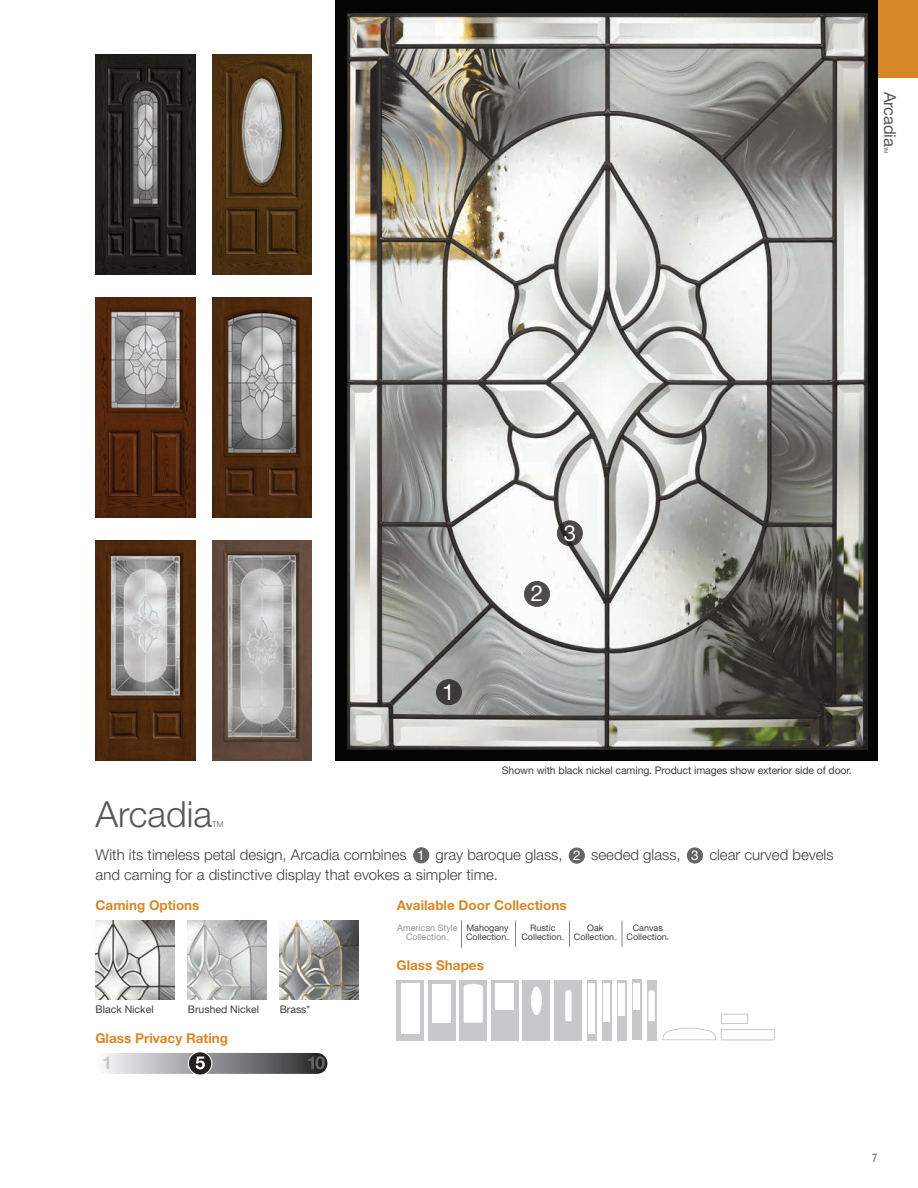
<style>
.page{position:relative;width:918px;height:1188px;background:#fff}
.page>*{position:absolute;margin:0;border:0;box-sizing:border-box;transform-origin:0 0}
.t1{font:300 36px "Helvetica Neue LT Std";color:#57585a}
.t2{font:22.2px "Helvetica Neue LT Std";color:#fff}
.t3{font:16.5px "Helvetica Neue LT Std";letter-spacing:-.01em;color:#57585a}
.t4{font:300 15px "Helvetica Neue LT Std";color:#3e3e3f}
.t5{font:700 13.5px "Helvetica Neue LT Std";color:#d78727}
.t6{font:13.5px "Helvetica Neue LT Std";color:#fff}
.t7{font:500 condensed 12px "Helvetica Neue LT Std";color:#808285;scale:.9 1}
.Body_A{font:10.5px "Helvetica Neue LT Std";letter-spacing:-.01em;color:#3e3e3f}
.t8{font:9px/9px "Helvetica Neue LT Std";color:#3e3e3f;text-align:center}
.t9{font:9px/9px "Helvetica Neue LT Std";color:#939598;text-align:center}
.t10{font:300 8.1px "Helvetica Neue LT Std";color:#57585a}
.t11{font:4.95px "Helvetica Neue LT Std";color:#57585a}
.t12{font:2.7px "Helvetica Neue LT Std";color:#3e3e3f}
.t13{font:2.7px "Helvetica Neue LT Std";color:#939598}
</style>
<div class="page">
<div style="left:878px;top:0;width:40px;height:78px;background:#d78727"></div>
<div style="left:335px;top:0;width:543px;height:760px;background:#040503"></div>
<img style="left:347px;top:13px;width:520px;height:737px">
<div style="left:436px;top:680px;width:25px;height:25px;background:#3d3a3a;border-radius:50%"></div>
<div style="left:436px;top:679px;width:26px;height:26px;border:1px solid #231f20;border-radius:50%"></div>
<div style="left:525px;top:581px;width:24px;height:25px;background:#4e4b4c;border-radius:50%"></div>
<div style="left:524px;top:581px;width:26px;height:26px;border:1px solid #231f20;border-radius:50%"></div>
<svg style="left:557px;top:521px;width:25px;height:25px"></svg>
<div style="left:557px;top:520px;width:26px;height:26px;border:1px solid #231f20;border-radius:50%"></div>
<div style="left:414px;top:848px;width:15px;height:15px;background:#646465;border-radius:50%"></div>
<div style="left:413px;top:848px;width:16px;height:15px;border:1px solid #3e3e3f;border-radius:50%"></div>
<div style="left:569px;top:848px;width:15px;height:15px;background:#646465;border-radius:50%"></div>
<div style="left:569px;top:848px;width:16px;height:15px;border:1px solid #3e3e3f;border-radius:50%"></div>
<div style="left:687px;top:848px;width:15px;height:15px;background:#646465;border-radius:50%"></div>
<div style="left:687px;top:848px;width:16px;height:15px;border:1px solid #3e3e3f;border-radius:50%"></div>
<img style="left:96px;top:921px;width:79px;height:79px">
<img style="left:187px;top:921px;width:79px;height:79px">
<svg style="left:461px;top:921px;width:1px;height:27px"></svg>
<svg style="left:515px;top:921px;width:1px;height:26px"></svg>
<svg style="left:569px;top:921px;width:1px;height:26px"></svg>
<svg style="left:622px;top:921px;width:1px;height:26px"></svg>
<div style="left:95px;top:1053px;width:232px;height:21px;background:linear-gradient(to right,#fcfdff,#28282a);border-radius:10px"></div>
<svg style="left:188px;top:1052px;width:24px;height:23px"></svg>
<div style="left:188px;top:1051px;width:24px;height:24px;border:1px solid #fff;border-radius:50%"></div>
<svg style="left:103px;top:1057px;width:6px;height:12px"></svg>
<svg style="left:196px;top:1057px;width:9px;height:12px"></svg>
<svg style="left:308px;top:1056px;width:17px;height:13px"></svg>
<div style="left:491px;top:980px;width:27px;height:61px;background:#c7c8ca"></div>
<div style="left:495px;top:984px;width:19px;height:26px;background:#fff"></div>
<div style="left:460px;top:980px;width:27px;height:61px;background:#c7c8ca"></div>
<svg style="left:464px;top:984px;width:19px;height:39px"></svg>
<div style="left:428px;top:980px;width:27px;height:61px;background:#c7c8ca"></div>
<div style="left:432px;top:984px;width:19px;height:38px;background:#fff"></div>
<div style="left:397px;top:980px;width:27px;height:61px;background:#c7c8ca"></div>
<div style="left:401px;top:984px;width:19px;height:50px;background:#fff"></div>
<svg style="left:662px;top:1027px;width:54px;height:13px"></svg>
<div style="left:721px;top:1029px;width:54px;height:12px;border:1px solid #c7c8ca"></div>
<div style="left:721px;top:1014px;width:27px;height:10px;border:1px solid #c7c8ca"></div>
<div style="left:523px;top:980px;width:27px;height:61px;background:#c7c8ca"></div>
<div style="left:531px;top:987px;width:11px;height:28px;background:#fff;border-radius:50%"></div>
<div style="left:555px;top:980px;width:27px;height:60px;background:#c7c8ca"></div>
<svg style="left:565px;top:990px;width:7px;height:31px"></svg>
<svg style="left:587px;top:980px;width:10px;height:60px"></svg>
<div style="left:589px;top:984px;width:6px;height:50px;background:#fff"></div>
<div style="left:647px;top:980px;width:10px;height:60px;background:#c7c8ca"></div>
<svg style="left:648px;top:990px;width:7px;height:31px"></svg>
<div style="left:617px;top:980px;width:10px;height:60px;background:#c7c8ca"></div>
<div style="left:619px;top:984px;width:6px;height:32px;background:#fff"></div>
<div style="left:632px;top:980px;width:10px;height:60px;background:#c7c8ca"></div>
<div style="left:634px;top:984px;width:6px;height:26px;background:#fff"></div>
<svg style="left:602px;top:980px;width:10px;height:60px"></svg>
<div style="left:604px;top:984px;width:6px;height:38px;background:#fff"></div>
<img style="left:279px;top:921px;width:79px;height:79px">
<img style="left:95px;top:55px;width:100px;height:220px">
<img style="left:212px;top:55px;width:100px;height:220px">
<img style="left:95px;top:298px;width:100px;height:219px">
<img style="left:212px;top:298px;width:100px;height:219px">
<img style="left:95px;top:541px;width:100px;height:219px">
<img style="left:212px;top:541px;width:100px;height:219px">
<p class="t3" style="left:900px;top:92px;width:56px;rotate:90deg">Arcadia</p>
<p class="t11" style="left:889px;top:147px;width:9px;rotate:90deg">TM</p>
<p class="t2" style="left:442px;top:679px;width:14px">1</p>
<p class="t2" style="left:531px;top:580px;width:14px">2</p>
<p class="t2" style="left:564px;top:520px;width:14px">3</p>
<p class="Body_A" style="left:502px;top:764px;width:351px">Shown with black nickel caming. Product images show exterior side of door.</p>
<p class="t1" style="left:96px;top:793px;width:118px">Arcadia</p>
<p class="t10" style="left:212px;top:820px;width:13px">TM</p>
<p class="t4" style="left:96px;top:846px;width:313px">With its timeless petal design, Arcadia combines</p>
<p class="t6" style="left:417px;top:847px;width:9px">1</p>
<p class="t4" style="left:435px;top:846px;width:129px">gray baroque glass,</p>
<p class="t6" style="left:573px;top:847px;width:9px">2</p>
<p class="t4" style="left:591px;top:846px;width:91px">seeded glass,</p>
<p class="t6" style="left:691px;top:847px;width:9px">3</p>
<p class="t4" style="left:709px;top:846px;width:126px">clear curved bevels</p>
<p class="t4" style="left:96px;top:865px;width:404px">and caming for a distinctive display that evokes a simpler time.</p>
<p class="t5" style="left:96px;top:897px;width:105px">Caming Options</p>
<p class="t5" style="left:397px;top:897px;width:171px">Available Door Collections</p>
<p class="t9" style="left:397px;top:923px;width:62px">American Style<br>Collection</p>
<p class="t13" style="left:446px;top:938px;width:4px">™</p>
<p class="t8" style="left:574px;top:923px;width:42px">Oak<br>Collection</p>
<p class="t8" style="left:627px;top:923px;width:42px">Canvas<br>Collection</p>
<p class="t8" style="left:466px;top:923px;width:44px;text-align:left">Mahogany<br>Collection</p>
<p class="t12" style="left:506px;top:938px;width:4px">™</p>
<p class="t8" style="left:521px;top:923px;width:42px">Rustic<br>Collection</p>
<p class="t12" style="left:667px;top:938px;width:4px">®</p>
<p class="t12" style="left:562px;top:938px;width:4px">™</p>
<p class="t12" style="left:614px;top:938px;width:4px">™</p>
<p class="Body_A" style="left:96px;top:1003px;width:60px">Black Nickel</p>
<p class="Body_A" style="left:188px;top:1003px;width:73px">Brushed Nickel</p>
<p class="t5" style="left:95px;top:1030px;width:134px">Glass Privacy Rating</p>
<p class="Body_A" style="left:280px;top:1003px;width:32px">Brass*</p>
<p class="t5" style="left:396px;top:957px;width:89px">Glass Shapes</p>
<p class="t7" style="left:872px;top:1150px;width:7px">7</p>
</div>
